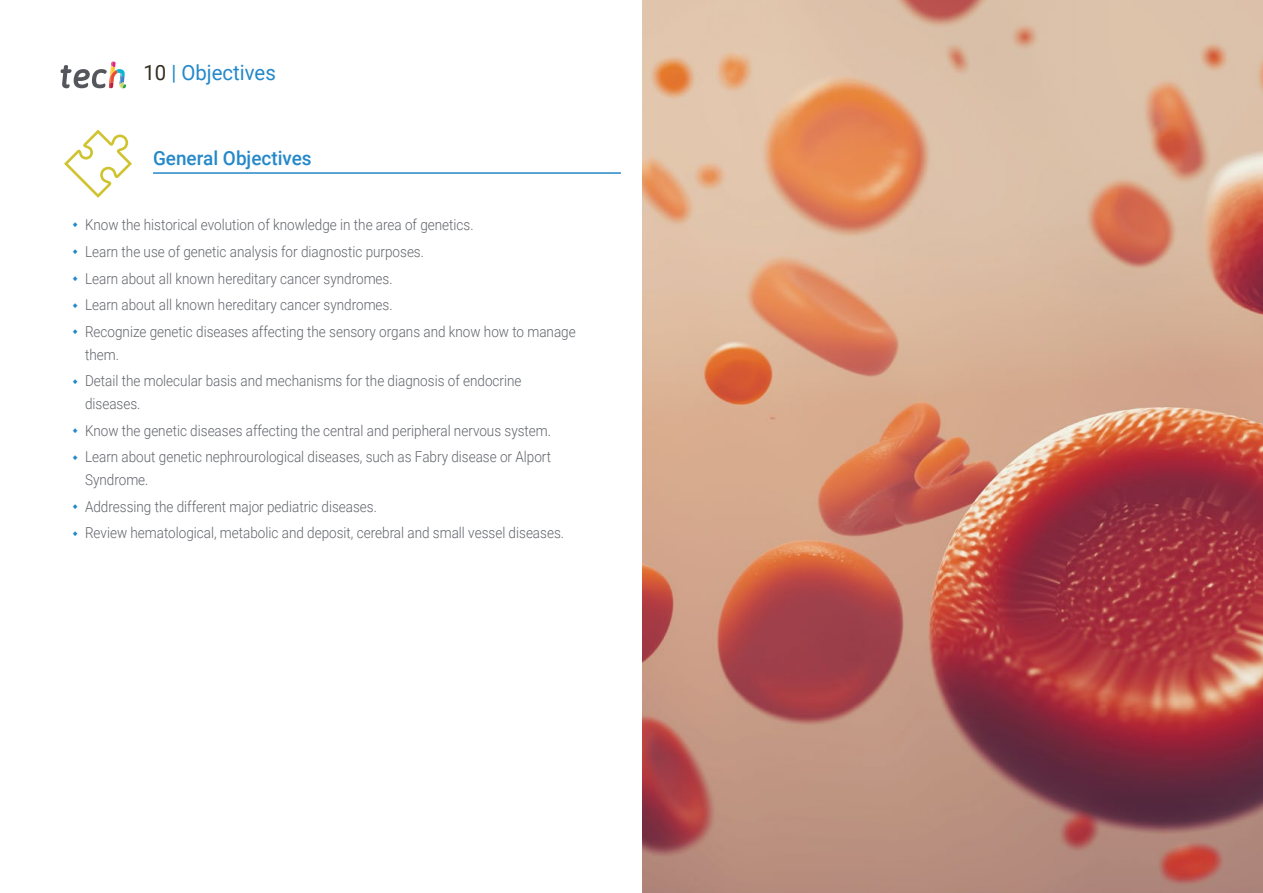
<style>
.page{position:relative;width:1263px;height:893px;background:#fff}
.page>*{position:absolute;margin:0;border:0;box-sizing:border-box;transform-origin:0 0}
.t1{font:21px "Roboto";color:#2488c9}
.t2{font:500 19.5px "Roboto";color:#2488c9}
.t3{font:300 15px/26.7px "Roboto";color:#61646a;scale:.9 1}
.s1{color:#312e20}
</style>
<div class="page">
<hr style="left:153px;top:173px;width:468px;height:1px;background:#2488c9">
<svg style="left:64px;top:130px;width:68px;height:68px"></svg>
<img style="left:642px;top:0;width:621px;height:893px">
<svg style="left:61px;top:62px;width:65px;height:27px"></svg>
<h1 class="t1" style="left:144px;top:57px;width:134px"><span class="s1">10</span> | Objectives</h1>
<h2 class="t2" style="left:153px;top:144px;width:160px">General Objectives</h2>
<p class="t3" style="left:85px;top:211px;width:547px">Know the historical evolution of knowledge in the area of genetics.<br>Learn the use of genetic analysis for diagnostic purposes.<br>Learn about all known hereditary cancer syndromes.<br>Learn about all known hereditary cancer syndromes.<br>Recognize genetic diseases affecting the sensory organs and know how to manage</p>
<p class="t3" style="left:85px;top:340px;width:486px">them.<br>Detail the molecular basis and mechanisms for the diagnosis of endocrine</p>
<p class="t3" style="left:85px;top:390px;width:519px">diseases.<br>Know the genetic diseases affecting the central and peripheral nervous system.<br>Learn about genetic nephrourological diseases, such as Fabry disease or Alport</p>
<p class="t3" style="left:85px;top:466px;width:534px">Syndrome.<br>Addressing the different major pediatric diseases.<br>Review hematological, metabolic and deposit, cerebral and small vessel diseases.</p>
</div>
